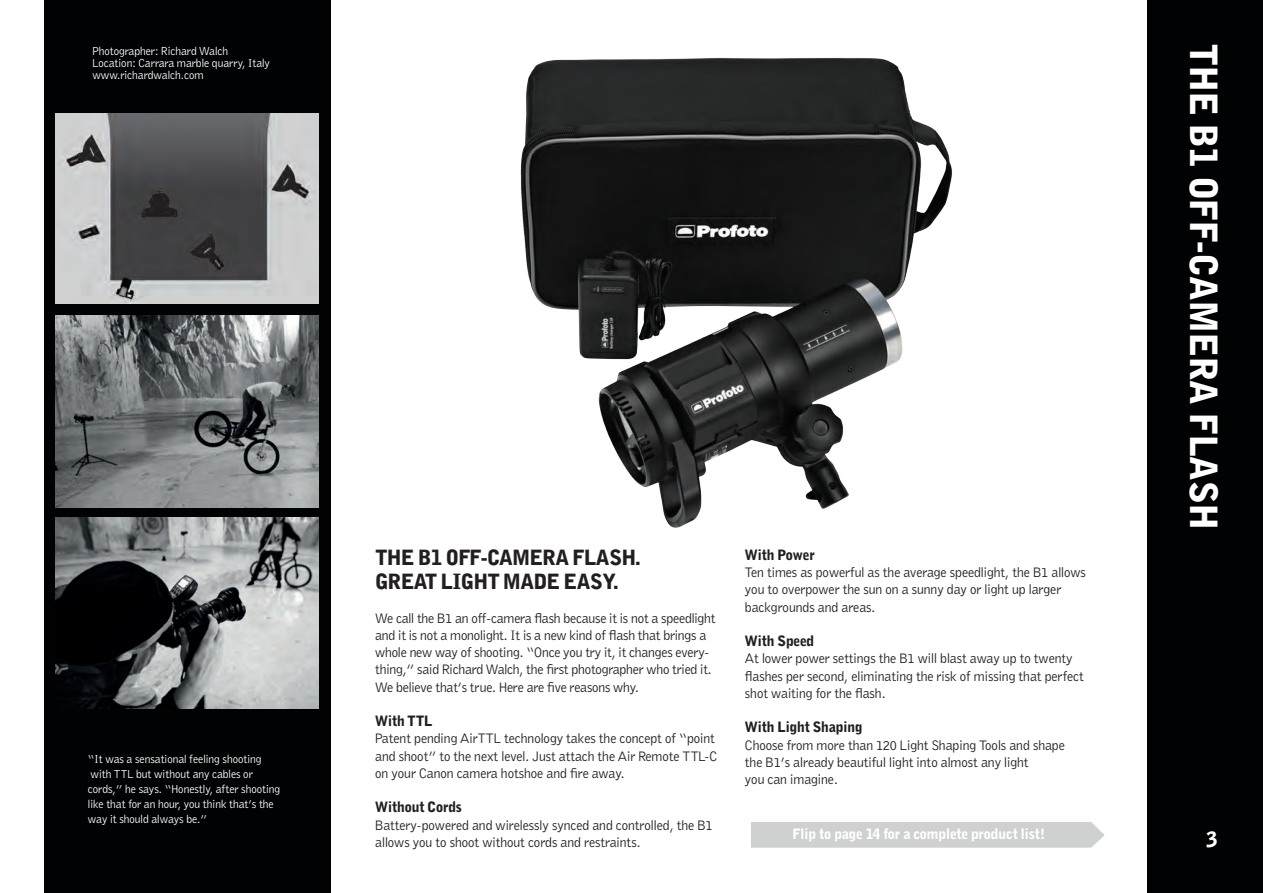
<style>
.page{position:relative;width:1263px;height:893px;background:#fff}
.page>*{position:absolute;margin:0;border:0;box-sizing:border-box;transform-origin:0 0}
.t1{font:900 37.5px "Bell Gothic Profoto";letter-spacing:.015em;color:#fff}
.t2{font:900 21px "Bell Gothic Profoto";letter-spacing:-.01em;color:#231f20}
.t3{font:900 21px "Bell Gothic Profoto";color:#fff}
.t4{font:14.25px/17.2px "Bell Gothic Profoto";color:#231f20}
.t5{font:900 14.25px "Bell Gothic Profoto";color:#231f20}
.t6{font:900 14.25px "Bell Gothic Profoto";color:#fff}
.t7{font:12px/15px "Bell Gothic Profoto";color:#fff}
</style>
<div class="page">
<div style="left:751px;top:822px;width:354px;height:26px;background:#cfd0d0"></div>
<img style="left:520px;top:58px;width:433px;height:470px">
<div style="left:44px;top:0;width:287px;height:893px;background:#010203"></div>
<img style="left:56px;top:113px;width:263px;height:191px">
<img style="left:56px;top:315px;width:263px;height:192px">
<img style="left:56px;top:517px;width:263px;height:191px">
<div style="left:1148px;top:0;width:115px;height:893px;background:#010203"></div>
<p class="t7" style="left:92px;top:43px;width:137px">Photographer: Richard Walch</p>
<p class="t7" style="left:92px;top:55px;width:179px">Location: Carrara marble quarry, Italy</p>
<p class="t7" style="left:92px;top:67px;width:113px">www.richardwalch.com</p>
<p class="t7" style="left:88px;top:751px;width:194px">“It was a sensational feeling shooting with TTL but without any cables or cords,” he says. “Honestly, after shooting like that for an hour, you think that’s the way it should always be.”</p>
<p class="t2" style="left:375px;top:544px;width:267px">THE B1 OFF-CAMERA FLASH.</p>
<p class="t2" style="left:375px;top:568px;width:246px">GREAT LIGHT MADE EASY.</p>
<p class="t4" style="left:375px;top:609px;width:342px">We call the B1 an off-camera flash because it is not a speedlight and it is not a monolight. It is a new kind of flash that brings a whole new way of shooting. “Once you try it, it changes every&shy;thing,” said Richard Walch, the first photographer who tried it.<br>We believe that’s true. Here are five reasons why.</p>
<p class="t5" style="left:375px;top:712px;width:59px">With TTL</p>
<p class="t4" style="left:375px;top:730px;width:343px">Patent pending AirTTL technology takes the concept of “point and shoot” to the next level. Just attach the Air Remote TTL-C on your Canon camera hotshoe and fire away.</p>
<p class="t5" style="left:375px;top:798px;width:88px">Without Cords</p>
<p class="t4" style="left:375px;top:816px;width:339px">Battery-powered and wirelessly synced and controlled, the B1 allows you to shoot without cords and restraints.</p>
<p class="t5" style="left:745px;top:546px;width:71px">With Power</p>
<p class="t4" style="left:745px;top:563px;width:343px">Ten times as powerful as the average speedlight, the B1 allows you to overpower the sun on a sunny day or light up larger backgrounds and areas.</p>
<p class="t5" style="left:745px;top:632px;width:71px">With Speed</p>
<p class="t4" style="left:745px;top:650px;width:340px">At lower power settings the B1 will blast away up to twenty flashes per second, eliminating the risk of missing that perfect shot waiting for the flash.</p>
<p class="t5" style="left:745px;top:718px;width:119px">With Light Shaping</p>
<p class="t4" style="left:745px;top:736px;width:321px">Choose from more than 120 Light Shaping Tools and shape the B1’s already beautiful light into almost any light<br>you can imagine.</p>
<p class="t6" style="left:792px;top:825px;width:254px">Flip to page 14 for a complete product list!</p>
<p class="t1" style="left:1227px;top:44px;width:487px;rotate:90deg">THE B1 OFF-CAMERA FLASH</p>
<p class="t3" style="left:1206px;top:826px;width:13px">3</p>
</div>
